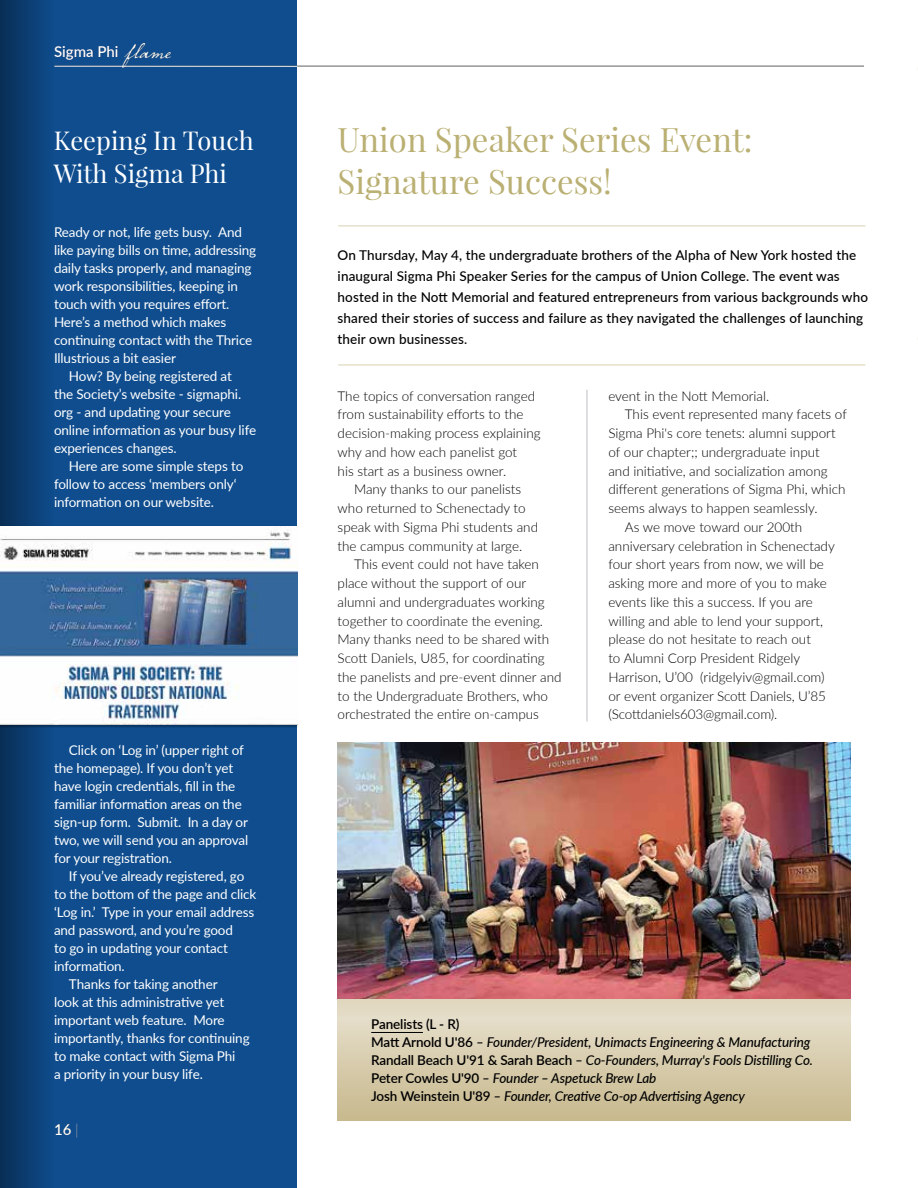
<style>
.page{position:relative;width:918px;height:1188px;background:#fff}
.page>*{position:absolute;margin:0;border:0;box-sizing:border-box;transform-origin:0 0}
.t1{font:33px/42px "Playfair Display";color:#bab073}
.t2{font:25.5px/33px "Playfair Display";color:#fff}
.t3{font:600 15px "Lato";color:#fff}
.t4{font:300 13.5px/18.8px "Lato";color:#000}
.t5{font:13.5px/18px "Lato";letter-spacing:-.01em;color:#fff}
.t6{font:500 13.5px/21px "Lato";letter-spacing:.01em;color:#000}
.t7{font:italic 500 13.5px/18px "Lato";letter-spacing:-.01em;color:#000}
.s1{font-family:"Dear Sarah";font-weight:400;font-size:18px}
.s2{font-weight:100}
.s3{font-weight:600;font-style:normal}
</style>
<div class="page">
<hr style="left:54px;top:66px;width:810px;height:1px;background:#616264">
<div style="left:0;top:0;width:297px;height:1188px;background:#0f4d8e"></div>
<div style="left:0;top:0;width:54px;height:1188px;background:linear-gradient(to right,#092e55,#0e4b8b)"></div>
<div style="left:0;top:525px;width:298px;height:203px;background:#000;opacity:.35"></div>
<img style="left:0;top:526px;width:297px;height:199px">
<hr style="left:54px;top:66px;width:243px;height:1px;background:#fff">
<hr style="left:587px;top:390px;width:1px;height:331px;background:#bcbec0">
<hr style="left:338px;top:225px;width:527px;height:2px;background:#e6e1cc">
<hr style="left:338px;top:364px;width:527px;height:2px;background:#e6e1cc">
<img style="left:338px;top:743px;width:512px;height:256px">
<div style="left:338px;top:999px;width:512px;height:121px;background:linear-gradient(to bottom,#e8e0ce,#c8ba8f)"></div>
<hr style="left:371px;top:1032px;width:52px;height:1px;background:#000">
<p class="t3" style="left:54px;top:41px;width:118px">Sigma Phi <span class="s1">flame</span></p>
<h2 class="t2" style="left:54px;top:124px;width:202px">Keeping In Touch<br>With Sigma Phi</h2>
<p class="t5" style="left:54px;top:223px;width:189px">Ready or not, life gets busy. And</p>
<p class="t5" style="left:54px;top:241px;width:204px">like paying bills on time, addressing</p>
<p class="t5" style="left:54px;top:259px;width:199px">daily tasks properly, and managing</p>
<p class="t5" style="left:54px;top:277px;width:185px">work responsibilities, keeping in</p>
<p class="t5" style="left:54px;top:295px;width:177px">touch with you requires effort.</p>
<p class="t5" style="left:54px;top:313px;width:174px">Here’s a method which makes</p>
<p class="t5" style="left:54px;top:331px;width:200px">continuing contact with the Thrice</p>
<p class="t5" style="left:54px;top:349px;width:123px">Illustrious a bit easier</p>
<p class="t5" style="left:69px;top:367px;width:164px">How? By being registered at</p>
<p class="t5" style="left:54px;top:385px;width:189px">the Society’s website - sigmaphi.</p>
<p class="t5" style="left:54px;top:403px;width:178px">org - and updating your secure</p>
<p class="t5" style="left:54px;top:421px;width:204px">online information as your busy life</p>
<p class="t5" style="left:54px;top:439px;width:124px">experiences changes.</p>
<p class="t5" style="left:69px;top:457px;width:176px">Here are some simple steps to</p>
<p class="t5" style="left:54px;top:475px;width:184px">follow to access ‘members only‘</p>
<p class="t5" style="left:54px;top:493px;width:162px">information on our website.</p>
<p class="t5" style="left:54px;top:740px;width:196px;text-indent:15px">Click on ‘Log in’ (upper right of the homepage). If you don’t yet have login credentials, fill in the familiar information areas on the sign-up form. Submit. In a day or two, we will send you an approval for your registration.</p>
<p class="t5" style="left:69px;top:866px;width:177px">If you’ve already registered, go</p>
<p class="t5" style="left:54px;top:884px;width:204px">to the bottom of the page and click</p>
<p class="t5" style="left:54px;top:902px;width:202px">‘Log in.’ Type in your email address</p>
<p class="t5" style="left:54px;top:920px;width:181px">and password, and you’re good</p>
<p class="t5" style="left:54px;top:938px;width:175px">to go in updating your contact</p>
<p class="t5" style="left:54px;top:956px;width:72px">information.</p>
<p class="t5" style="left:69px;top:974px;width:150px">Thanks for taking another</p>
<p class="t5" style="left:54px;top:992px;width:172px">look at this administrative yet</p>
<p class="t5" style="left:54px;top:1010px;width:172px">important web feature. More</p>
<p class="t5" style="left:54px;top:1028px;width:197px">importantly, thanks for continuing</p>
<p class="t5" style="left:54px;top:1046px;width:183px">to make contact with Sigma Phi</p>
<p class="t5" style="left:54px;top:1064px;width:150px">a priority in your busy life.</p>
<p class="t3" style="left:54px;top:1119px;width:26px">16 <span class="s2">|</span></p>
<h1 class="t1" style="left:338px;top:118px;width:416px">Union Speaker Series Event:<br>Signature Success!</h1>
<p class="t6" style="left:338px;top:244px;width:532px">On Thursday, May 4, the undergraduate brothers of the Alpha of New York hosted the inaugural Sigma Phi Speaker Series for the campus of Union College. The event was hosted in the Nott Memorial and featured entrepreneurs from various backgrounds who shared their stories of success and failure as they navigated the challenges of launching their own businesses.</p>
<p class="t4" style="left:338px;top:386px;width:205px">The topics of conversation ranged from sustainability efforts to the decision-making process explaining why and how each panelist got<br>his start as a business owner.</p>
<p class="t4" style="left:338px;top:480px;width:202px;text-indent:16px">Many thanks to our panelists who returned to Schenectady to speak with Sigma Phi students and the campus community at large.</p>
<p class="t4" style="left:338px;top:555px;width:225px;text-indent:16px">This event could not have taken place without the support of our alumni and undergraduates working together to coordinate the evening.<br>Many thanks need to be shared with Scott Daniels, U85, for coordinating the panelists and pre-event dinner and to the Undergraduate Brothers, who orchestrated the entire on-campus</p>
<p class="t4" style="left:608px;top:386px;width:162px">event in the Nott Memorial.</p>
<p class="t4" style="left:625px;top:405px;width:224px">This event represented many facets of</p>
<p class="t4" style="left:608px;top:423px;width:229px">Sigma Phi's core tenets: alumni support</p>
<p class="t4" style="left:608px;top:442px;width:213px">of our chapter;; undergraduate input</p>
<p class="t4" style="left:608px;top:461px;width:221px">and initiative, and socialization among</p>
<p class="t4" style="left:608px;top:480px;width:239px">different generations of Sigma Phi, which</p>
<p class="t4" style="left:608px;top:498px;width:211px">seems always to happen seamlessly.</p>
<p class="t4" style="left:625px;top:517px;width:179px">As we move toward our 200th</p>
<p class="t4" style="left:608px;top:536px;width:228px">anniversary celebration in Schenectady</p>
<p class="t4" style="left:608px;top:555px;width:217px">four short years from now, we will be</p>
<p class="t4" style="left:608px;top:573px;width:220px">asking more and more of you to make</p>
<p class="t4" style="left:608px;top:592px;width:206px">events like this a success. If you are</p>
<p class="t4" style="left:608px;top:611px;width:216px">willing and able to lend your support,</p>
<p class="t4" style="left:608px;top:630px;width:204px">please do not hesitate to reach out</p>
<p class="t4" style="left:608px;top:648px;width:193px">to Alumni Corp President Ridgely</p>
<p class="t4" style="left:608px;top:667px;width:218px">Harrison, U’00 (ridgelyiv@gmail.com)</p>
<p class="t4" style="left:608px;top:686px;width:219px">or event organizer Scott Daniels, U’85</p>
<p class="t4" style="left:608px;top:705px;width:170px">(Scottdaniels603@gmail.com).</p>
<p class="t7" style="left:371px;top:1015px;width:443px"><span class="s3">Panelists (L - R)<br>Matt Arnold U'86</span> – Founder/President, Unimacts Engineering &amp; Manufacturing <span class="s3">Randall Beach U'91 &amp; Sarah Beach</span> – Co-Founders, Murray's Fools Distilling Co.<br><span class="s3">Peter Cowles U'90</span> – Founder – Aspetuck Brew Lab<br><span class="s3">Josh Weinstein U'89</span> – Founder, Creative Co-op Advertising Agency</p>
</div>
